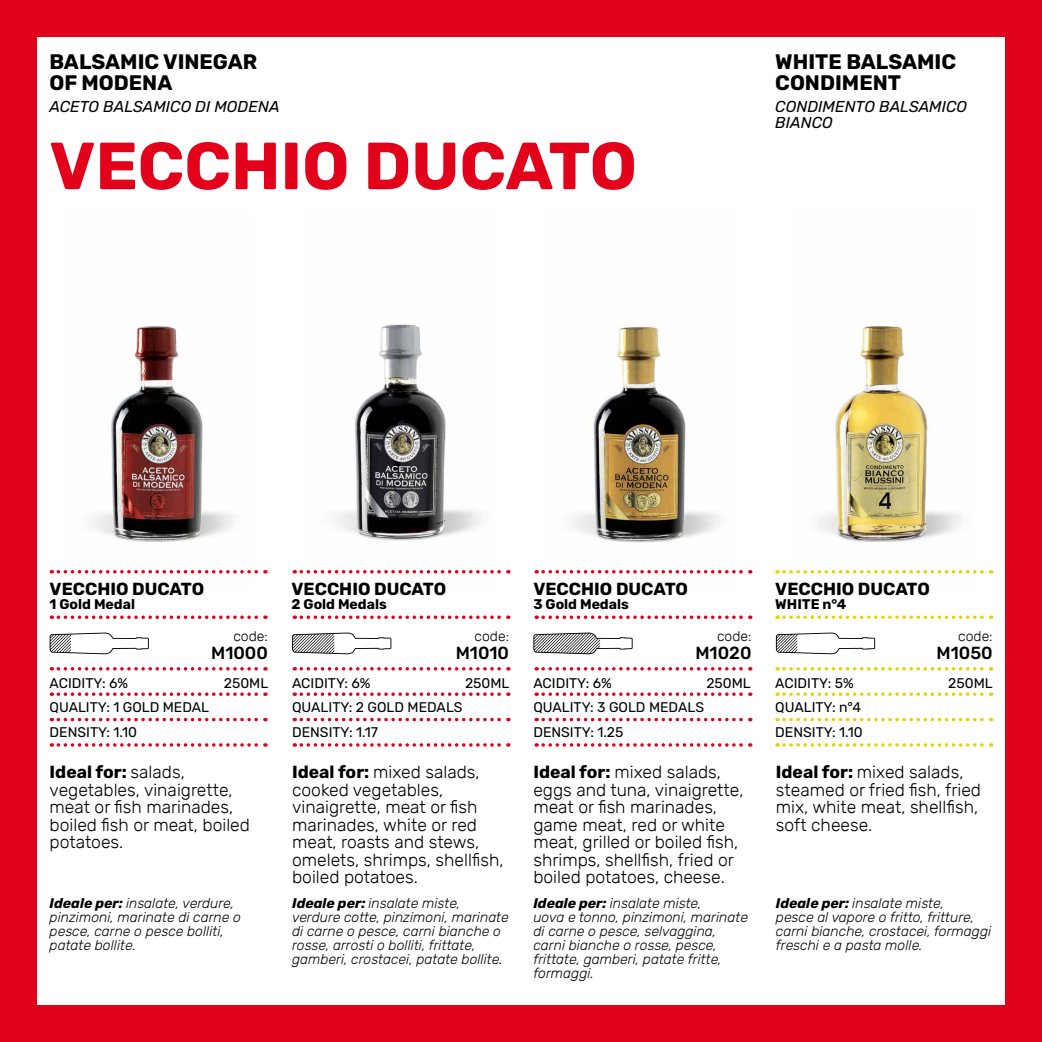
<style>
.page{position:relative;width:1042px;height:1042px;background:#e2001a}
.page>*{position:absolute;margin:0;border:0;box-sizing:border-box;transform-origin:0 0}
.t1{font:700 66.5px "Rubik";color:#e2001a}
.t2{font:700 21px/21px "Rubik";color:#000}
.t3{font:300 17.5px/17.5px "Rubik";color:#000}
.t4{font:700 17.5px "Rubik";color:#000}
.t5{font:500 17.5px "Rubik";color:#000}
.t6{font:italic 15.75px/15.8px "Rubik";color:#000}
.t7{font:italic 300 14px/14px "Rubik";color:#000}
.t8{font:14px/24.5px "Rubik";color:#000}
.t9{font:700 14px "Rubik";color:#000}
.t10{font:300 14px "Rubik";color:#000}
.s1{font-weight:700}
</style>
<div class="page">
<div style="left:37px;top:37px;width:968px;height:968px;background:#fff"></div>
<img style="left:549px;top:326px;width:186px;height:248px">
<img style="left:307px;top:324px;width:186px;height:250px">
<img style="left:64px;top:325px;width:187px;height:249px">
<img style="left:790px;top:323px;width:186px;height:251px">
<svg style="left:58px;top:570px;width:208px;height:3px"></svg>
<svg style="left:58px;top:615px;width:208px;height:4px"></svg>
<svg style="left:58px;top:667px;width:208px;height:3px"></svg>
<svg style="left:58px;top:692px;width:208px;height:4px"></svg>
<svg style="left:58px;top:718px;width:208px;height:3px"></svg>
<svg style="left:58px;top:743px;width:208px;height:4px"></svg>
<svg style="left:301px;top:570px;width:208px;height:3px"></svg>
<svg style="left:301px;top:615px;width:208px;height:4px"></svg>
<svg style="left:301px;top:667px;width:208px;height:3px"></svg>
<svg style="left:301px;top:692px;width:208px;height:4px"></svg>
<svg style="left:301px;top:718px;width:208px;height:3px"></svg>
<svg style="left:301px;top:743px;width:208px;height:4px"></svg>
<svg style="left:543px;top:570px;width:208px;height:3px"></svg>
<svg style="left:543px;top:615px;width:208px;height:4px"></svg>
<svg style="left:543px;top:667px;width:208px;height:3px"></svg>
<svg style="left:543px;top:692px;width:208px;height:4px"></svg>
<svg style="left:543px;top:718px;width:208px;height:3px"></svg>
<svg style="left:543px;top:743px;width:208px;height:4px"></svg>
<svg style="left:50px;top:632px;width:99px;height:22px"></svg>
<svg style="left:292px;top:632px;width:99px;height:22px"></svg>
<svg style="left:533px;top:632px;width:99px;height:22px"></svg>
<svg style="left:784px;top:570px;width:207px;height:3px"></svg>
<svg style="left:784px;top:615px;width:207px;height:4px"></svg>
<svg style="left:784px;top:667px;width:207px;height:3px"></svg>
<svg style="left:784px;top:692px;width:207px;height:4px"></svg>
<svg style="left:784px;top:718px;width:207px;height:3px"></svg>
<svg style="left:784px;top:743px;width:207px;height:4px"></svg>
<svg style="left:776px;top:632px;width:99px;height:22px"></svg>
<h2 class="t2" style="left:49px;top:52px;width:209px">BALSAMIC VINEGAR<br>OF MODENA</h2>
<p class="t6" style="left:49px;top:100px;width:232px">ACETO BALSAMICO DI MODENA</p>
<h1 class="t1" style="left:49px;top:127px;width:589px">VECCHIO DUCATO</h1>
<h2 class="t2" style="left:775px;top:52px;width:182px">WHITE BALSAMIC<br>CONDIMENT</h2>
<p class="t6" style="left:775px;top:100px;width:193px">CONDIMENTO BALSAMICO<br>BIANCO</p>
<p class="t4" style="left:50px;top:579px;width:156px">VECCHIO DUCATO</p>
<p class="t9" style="left:50px;top:596px;width:87px">1 Gold Medal</p>
<p class="t10" style="left:233px;top:628px;width:36px">code:</p>
<p class="t5" style="left:211px;top:642px;width:58px">M1000</p>
<p class="t4" style="left:291px;top:579px;width:156px">VECCHIO DUCATO</p>
<p class="t9" style="left:291px;top:596px;width:97px">2 Gold Medals</p>
<p class="t10" style="left:475px;top:628px;width:36px">code:</p>
<p class="t5" style="left:456px;top:642px;width:55px">M1010</p>
<p class="t4" style="left:533px;top:579px;width:156px">VECCHIO DUCATO</p>
<p class="t9" style="left:533px;top:596px;width:97px">3 Gold Medals</p>
<p class="t10" style="left:717px;top:628px;width:36px">code:</p>
<p class="t5" style="left:695px;top:642px;width:58px">M1020</p>
<p class="t4" style="left:775px;top:579px;width:156px">VECCHIO DUCATO</p>
<p class="t9" style="left:775px;top:596px;width:73px">WHITE n°4</p>
<p class="t10" style="left:958px;top:628px;width:36px">code:</p>
<p class="t5" style="left:936px;top:642px;width:58px">M1050</p>
<p class="t8" style="left:224px;top:671px;width:46px">250ML</p>
<p class="t8" style="left:465px;top:671px;width:46px">250ML</p>
<p class="t8" style="left:706px;top:671px;width:46px">250ML</p>
<p class="t8" style="left:948px;top:671px;width:46px">250ML</p>
<p class="t8" style="left:50px;top:671px;width:161px">ACIDITY: 6%<br>QUALITY: 1 GOLD MEDAL<br>DENSITY: 1.10</p>
<p class="t8" style="left:292px;top:671px;width:172px">ACIDITY: 6%<br>QUALITY: 2 GOLD MEDALS<br>DENSITY: 1.17</p>
<p class="t8" style="left:533px;top:671px;width:172px">ACIDITY: 6%<br>QUALITY: 3 GOLD MEDALS<br>DENSITY: 1.25</p>
<p class="t8" style="left:775px;top:671px;width:89px">ACIDITY: 5%<br>QUALITY: n°4<br>DENSITY: 1.10</p>
<p class="t3" style="left:50px;top:764px;width:202px"><span class="s1">Ideal for:</span> salads, vegetables, vinaigrette, meat or fish marinades, boiled fish or meat, boiled potatoes.</p>
<p class="t7" style="left:50px;top:896px;width:193px"><span class="s1">Ideale per:</span> insalate, verdure, pinzimoni, marinate di carne o pesce, carne o pesce bolliti, patate bollite.</p>
<p class="t3" style="left:292px;top:764px;width:213px"><span class="s1">Ideal for:</span> mixed salads, cooked vegetables, vinaigrette, meat or fish marinades, white or red meat, roasts and stews, omelets, shrimps, shellfish, boiled potatoes.</p>
<p class="t7" style="left:292px;top:896px;width:218px"><span class="s1">Ideale per:</span> insalate miste, verdure cotte, pinzimoni, marinate di carne o pesce, carni bianche o rosse, arrosti o bolliti, frittate, gamberi, crostacei, patate bollite.</p>
<p class="t3" style="left:533px;top:764px;width:212px"><span class="s1">Ideal for:</span> mixed salads, eggs and tuna, vinaigrette, meat or fish marinades, game meat, red or white meat, grilled or boiled fish, shrimps, shellfish, fried or boiled potatoes, cheese.</p>
<p class="t7" style="left:533px;top:896px;width:216px"><span class="s1">Ideale per:</span> insalate miste,<br>uova e tonno, pinzimoni, marinate di carne o pesce, selvaggina, carni bianche o rosse, pesce, frittate, gamberi, patate fritte, formaggi.</p>
<p class="t3" style="left:776px;top:764px;width:207px"><span class="s1">Ideal for:</span> mixed salads, steamed or fried fish, fried mix, white meat, shellfish, soft cheese.</p>
<p class="t7" style="left:776px;top:896px;width:217px"><span class="s1">Ideale per:</span> insalate miste,<br>pesce al vapore o fritto, fritture, carni bianche, crostacei, formaggi freschi e a pasta molle.</p>
</div>
